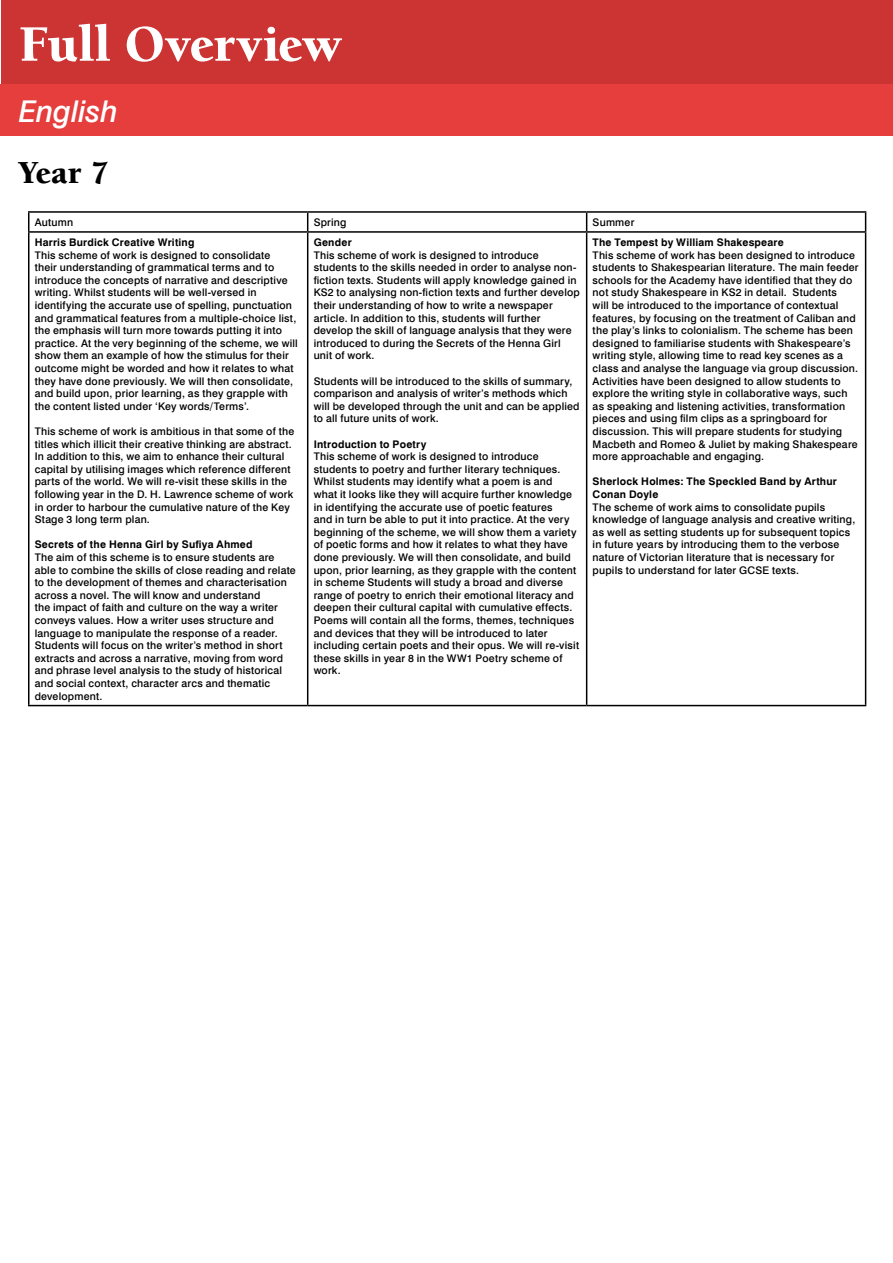
<style>
.page{position:relative;width:893px;height:1263px;background:#fff}
.page>*{position:absolute;margin:0;border:0;box-sizing:border-box;transform-origin:0 0}
.t1{font:900 52.5px "Berkeley Pro";letter-spacing:.005em;color:#fff}
.t2{font:900 33px "Berkeley Pro";color:#000}
.t3{font:italic 500 30px "Swiss 721 BT";letter-spacing:-.005em;color:#fff}
.t4{font:500 10.5px/12.6px "Swiss 721 BT";letter-spacing:.02em;color:#000}
.t5{font:700 10.5px/12.6px "Swiss 721 BT";letter-spacing:.02em;color:#000}
</style>
<div class="page">
<div style="left:1px;top:0;width:891px;height:84px;background:#c33"></div>
<div style="left:0;top:84px;width:893px;height:52px;background:#e63d3d"></div>
<hr style="left:28px;top:211px;width:280px;height:2px;background:#000">
<svg style="left:28px;top:213px;width:1px;height:18px"></svg>
<hr style="left:308px;top:211px;width:279px;height:2px;background:#000">
<svg style="left:307px;top:213px;width:1px;height:18px"></svg>
<hr style="left:587px;top:211px;width:279px;height:2px;background:#000">
<svg style="left:586px;top:213px;width:1px;height:18px"></svg>
<svg style="left:865px;top:213px;width:1px;height:18px"></svg>
<hr style="left:28px;top:231px;width:280px;height:2px;background:#000">
<hr style="left:28px;top:233px;width:1px;height:472px;background:#000">
<hr style="left:308px;top:231px;width:279px;height:2px;background:#000">
<hr style="left:307px;top:233px;width:1px;height:472px;background:#000">
<hr style="left:587px;top:231px;width:279px;height:2px;background:#000">
<hr style="left:586px;top:233px;width:1px;height:472px;background:#000">
<hr style="left:865px;top:233px;width:1px;height:472px;background:#000">
<hr style="left:28px;top:705px;width:280px;height:1px;background:#000">
<hr style="left:308px;top:705px;width:279px;height:1px;background:#000">
<hr style="left:587px;top:705px;width:279px;height:1px;background:#000">
<h1 class="t1" style="left:19px;top:14px;width:325px">Full Overview</h1>
<h3 class="t3" style="left:19px;top:93px;width:101px">English</h3>
<h2 class="t2" style="left:19px;top:154px;width:92px">Year 7</h2>
<p class="t4" style="left:35px;top:216px;width:40px">Autumn</p>
<p class="t4" style="left:314px;top:216px;width:34px">Spring</p>
<p class="t4" style="left:593px;top:216px;width:43px">Summer</p>
<p class="t5" style="left:35px;top:236px;width:161px">Harris Burdick Creative Writing</p>
<p class="t4" style="left:35px;top:248px;width:265px">This scheme of work is designed to consolidate<br>their understanding of grammatical terms and to introduce the concepts of narrative and descriptive writing. Whilst students will be well-versed in identifying the accurate use of spelling, punctuation and grammatical features from a multiple-choice list, the emphasis will turn more towards putting it into practice. At the very beginning of the scheme, we will show them an example of how the stimulus for their outcome might be worded and how it relates to what they have done previously. We will then consolidate, and build upon, prior learning, as they grapple with the content listed under ‘Key words/Terms’.</p>
<p class="t4" style="left:35px;top:425px;width:261px">This scheme of work is ambitious in that some of the titles which illicit their creative thinking are abstract.<br>In addition to this, we aim to enhance their cultural capital by utilising images which reference different parts of the world. We will re-visit these skills in the following year in the D. H. Lawrence scheme of work in order to harbour the cumulative nature of the Key Stage 3 long term plan.</p>
<p class="t5" style="left:35px;top:538px;width:219px">Secrets of the Henna Girl by Sufiya Ahmed</p>
<p class="t4" style="left:35px;top:551px;width:263px">The aim of this scheme is to ensure students are able to combine the skills of close reading and relate to the development of themes and characterisation across a novel. The will know and understand<br>the impact of faith and culture on the way a writer conveys values. How a writer uses structure and language to manipulate the response of a reader.<br>Students will focus on the writer’s method in short extracts and across a narrative, moving from word and phrase level analysis to the study of historical and social context, character arcs and thematic development.</p>
<p class="t5" style="left:593px;top:236px;width:193px">The Tempest by William Shakespeare</p>
<p class="t4" style="left:593px;top:248px;width:267px">This scheme of work has been designed to introduce students to Shakespearian literature. The main feeder schools for the Academy have identified that they do not study Shakespeare in KS2 in detail. Students<br>will be introduced to the importance of contextual features, by focusing on the treatment of Caliban and the play’s links to colonialism. The scheme has been designed to familiarise students with Shakespeare’s writing style, allowing time to read key scenes as a class and analyse the language via group discussion.<br>Activities have been designed to allow students to explore the writing style in collaborative ways, such as speaking and listening activities, transformation pieces and using film clips as a springboard for discussion. This will prepare students for studying Macbeth and Romeo &amp; Juliet by making Shakespeare more approachable and engaging.</p>
<p class="t5" style="left:593px;top:475px;width:246px">Sherlock Holmes: The Speckled Band by Arthur<br>Conan Doyle</p>
<p class="t4" style="left:593px;top:500px;width:264px">The scheme of work aims to consolidate pupils knowledge of language analysis and creative writing, as well as setting students up for subsequent topics in future years by introducing them to the verbose nature of Victorian literature that is necessary for pupils to understand for later GCSE texts.</p>
<p class="t5" style="left:314px;top:236px;width:40px">Gender</p>
<p class="t4" style="left:314px;top:248px;width:268px">This scheme of work is designed to introduce students to the skills needed in order to analyse non&shy;fiction texts. Students will apply knowledge gained in KS2 to analysing non-fiction texts and further develop their understanding of how to write a newspaper article. In addition to this, students will further develop the skill of language analysis that they were introduced to during the Secrets of the Henna Girl unit of work.</p>
<p class="t4" style="left:314px;top:374px;width:267px">Students will be introduced to the skills of summary, comparison and analysis of writer’s methods which will be developed through the unit and can be applied to all future units of work.</p>
<p class="t5" style="left:314px;top:437px;width:114px">Introduction to Poetry</p>
<p class="t4" style="left:314px;top:450px;width:267px">This scheme of work is designed to introduce students to poetry and further literary techniques.<br>Whilst students may identify what a poem is and<br>what it looks like they will acquire further knowledge in identifying the accurate use of poetic features<br>and in turn be able to put it into practice. At the very beginning of the scheme, we will show them a variety of poetic forms and how it relates to what they have done previously. We will then consolidate, and build upon, prior learning, as they grapple with the content in scheme Students will study a broad and diverse range of poetry to enrich their emotional literacy and deepen their cultural capital with cumulative effects.<br>Poems will contain all the forms, themes, techniques and devices that they will be introduced to later including certain poets and their opus. We will re-visit these skills in year 8 in the WW1 Poetry scheme of work.</p>
</div>
